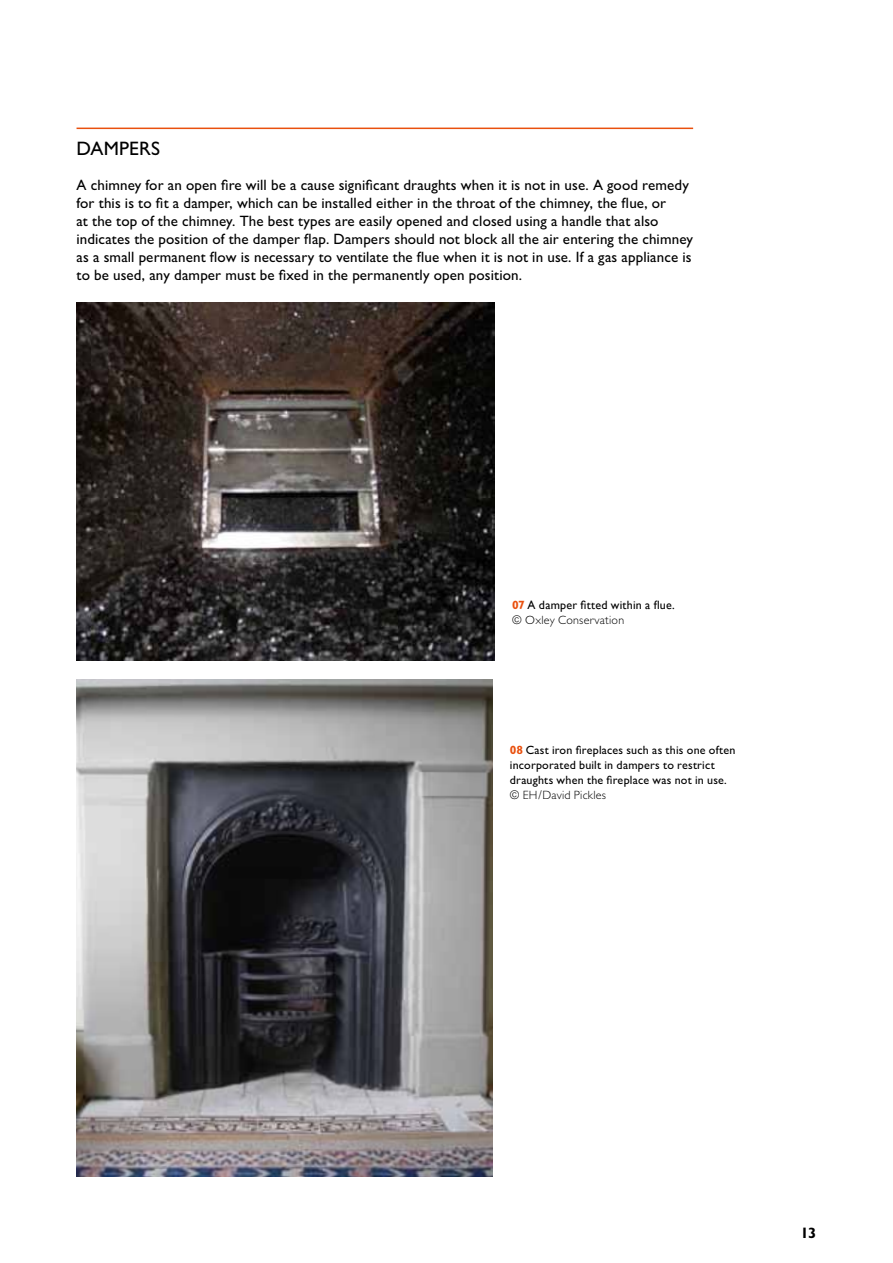
<style>
.page{position:relative;width:893px;height:1263px;background:#fff}
.page>*{position:absolute;margin:0;border:0;box-sizing:border-box;transform-origin:0 0}
.sub_headers_K_with_1{font:19.5px "M Gill Sans";letter-spacing:.01em;color:#000}
.reg_body{font:15px/18px "M Gill Sans";letter-spacing:.01em;color:#000}
.t1{font:700 15px "M Gill Sans";color:#000}
.t2{font:12px/15px "M Gill Sans";letter-spacing:.015em;color:#000}
.t3{font:300 12px "M Gill Sans";letter-spacing:.015em;color:#000}
.t4{font:12px "Gill Sans";letter-spacing:.02em;color:#000}
.s1{font-family:"M Gill Sans";font-weight:700;color:#e9500e}
.s2{font-weight:700;color:#e9500e}
</style>
<div class="page">
<hr style="left:77px;top:128px;width:616px;height:1px;background:#e9500e">
<img style="left:77px;top:303px;width:417px;height:358px">
<img style="left:77px;top:679px;width:415px;height:497px">
<p class="sub_headers_K_with_1" style="left:77px;top:137px;width:85px">DAMPERS</p>
<p class="reg_body" style="left:77px;top:176px;width:618px">A chimney for an open fire will be a cause significant draughts when it is not in use. A good remedy for this is to fit a damper, which can be installed either in the throat of the chimney, the flue, or<br>at the top of the chimney. The best types are easily opened and closed using a handle that also indicates the position of the damper flap. Dampers should not block all the air entering the chimney as a small permanent flow is necessary to ventilate the flue when it is not in use. If a gas appliance is to be used, any damper must be fixed in the permanently open position.</p>
<p class="t4" style="left:512px;top:598px;width:164px"><span class="s1">07</span> A damper fitted within a flue.</p>
<p class="t3" style="left:512px;top:613px;width:113px">© Oxley Conservation</p>
<p class="t2" style="left:510px;top:742px;width:227px"><span class="s2">08</span> Cast iron fireplaces such as this one often incorporated built in dampers to restrict draughts when the fireplace was not in use.</p>
<p class="t3" style="left:510px;top:788px;width:98px">© EH/David Pickles</p>
<p class="t1" style="left:800px;top:1225px;width:17px">13</p>
</div>
